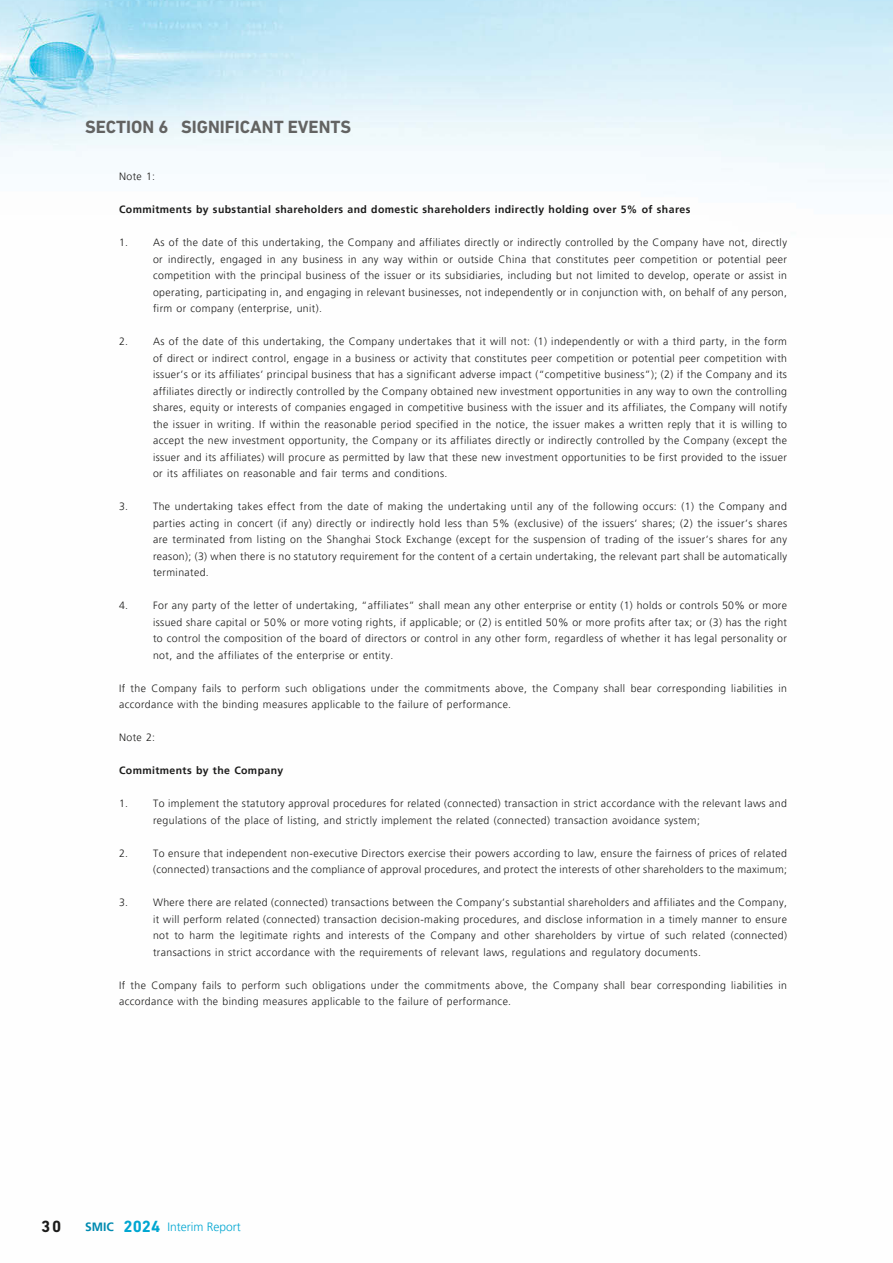
<style>
.page{position:relative;width:893px;height:1263px;background:#fff}
.page>*{position:absolute;margin:0;border:0;box-sizing:border-box;transform-origin:0 0}
.t1{font:700 18px "DIN Next LT Pro";color:#636362}
.t2{font:700 16.5px "DIN Next LT Pro";color:#1c1c1b}
.t3{font:300 12px "Frutiger LT Pro";color:#00a6d1}
.t4{font:300 10.5px/16.5px "Frutiger LT Pro";letter-spacing:.035em;color:#1c1c1b;text-align:justify}
.t5{font:700 10.5px "Frutiger LT Pro";letter-spacing:.035em;color:#1c1c1b}
.s1{font-weight:700;color:#008ab0}
.s2{font-family:"DIN Next LT Pro";font-weight:700;font-size:16.5px}
</style>
<div class="page">
<img style="left:0;top:0;width:893px;height:182px">
<h1 class="t1" style="left:85px;top:117px;width:268px">SECTION 6 SIGNIFICANT EVENTS</h1>
<p class="t4" style="left:119px;top:168px;width:38px">Note 1:</p>
<p class="t5" style="left:119px;top:203px;width:573px">Commitments by substantial shareholders and domestic shareholders indirectly holding over 5% of shares</p>
<p class="t4" style="left:153px;top:234px;width:635px;text-indent:-34px">1. As of the date of this undertaking, the Company and affiliates directly or indirectly controlled by the Company have not, directly or indirectly, engaged in any business in any way within or outside China that constitutes peer competition or potential peer competition with the principal business of the issuer or its subsidiaries, including but not limited to develop, operate or assist in operating, participating in, and engaging in relevant businesses, not independently or in conjunction with, on behalf of any person, firm or company (enterprise, unit).</p>
<p class="t4" style="left:153px;top:333px;width:635px;text-indent:-34px">2. As of the date of this undertaking, the Company undertakes that it will not: (1) independently or with a third party, in the form of direct or indirect control, engage in a business or activity that constitutes peer competition or potential peer competition with issuer’s or its affiliates’ principal business that has a significant adverse impact (“competitive business”); (2) if the Company and its affiliates directly or indirectly controlled by the Company obtained new investment opportunities in any way to own the controlling shares, equity or interests of companies engaged in competitive business with the issuer and its affiliates, the Company will notify the issuer in writing. If within the reasonable period specified in the notice, the issuer makes a written reply that it is willing to accept the new investment opportunity, the Company or its affiliates directly or indirectly controlled by the Company (except the issuer and its affiliates) will procure as permitted by law that these new investment opportunities to be first provided to the issuer or its affiliates on reasonable and fair terms and conditions.</p>
<p class="t4" style="left:153px;top:498px;width:635px;text-indent:-34px">3. The undertaking takes effect from the date of making the undertaking until any of the following occurs: (1) the Company and parties acting in concert (if any) directly or indirectly hold less than 5% (exclusive) of the issuers’ shares; (2) the issuer’s shares are terminated from listing on the Shanghai Stock Exchange (except for the suspension of trading of the issuer’s shares for any reason); (3) when there is no statutory requirement for the content of a certain undertaking, the relevant part shall be automatically terminated.</p>
<p class="t4" style="left:153px;top:597px;width:635px;text-indent:-34px">4. For any party of the letter of undertaking, “affiliates” shall mean any other enterprise or entity (1) holds or controls 50% or more issued share capital or 50% or more voting rights, if applicable; or (2) is entitled 50% or more profits after tax; or (3) has the right to control the composition of the board of directors or control in any other form, regardless of whether it has legal personality or not, and the affiliates of the enterprise or entity.</p>
<p class="t4" style="left:119px;top:680px;width:669px">If the Company fails to perform such obligations under the commitments above, the Company shall bear corresponding liabilities in accordance with the binding measures applicable to the failure of performance.</p>
<p class="t4" style="left:119px;top:729px;width:38px">Note 2:</p>
<p class="t5" style="left:119px;top:764px;width:166px">Commitments by the Company</p>
<p class="t4" style="left:153px;top:795px;width:635px;text-indent:-34px">1. To implement the statutory approval procedures for related (connected) transaction in strict accordance with the relevant laws and regulations of the place of listing, and strictly implement the related (connected) transaction avoidance system;</p>
<p class="t4" style="left:119px;top:845px;width:670px;text-align:right">2. To ensure that independent non-executive Directors exercise their powers according to law, ensure the fairness of prices of related (connected) transactions and the compliance of approval procedures, and protect the interests of other shareholders to the maximum;</p>
<p class="t4" style="left:153px;top:894px;width:635px;text-indent:-34px">3. Where there are related (connected) transactions between the Company’s substantial shareholders and affiliates and the Company, it will perform related (connected) transaction decision-making procedures, and disclose information in a timely manner to ensure not to harm the legitimate rights and interests of the Company and other shareholders by virtue of such related (connected) transactions in strict accordance with the requirements of relevant laws, regulations and regulatory documents.</p>
<p class="t4" style="left:119px;top:977px;width:669px">If the Company fails to perform such obligations under the commitments above, the Company shall bear corresponding liabilities in accordance with the binding measures applicable to the failure of performance.</p>
<h2 class="t2" style="left:41px;top:1216px;width:22px">30</h2>
<p class="t3" style="left:85px;top:1219px;width:157px"><span class="s1">SMIC</span> <span class="s2">2024</span> Interim Report</p>
</div>
